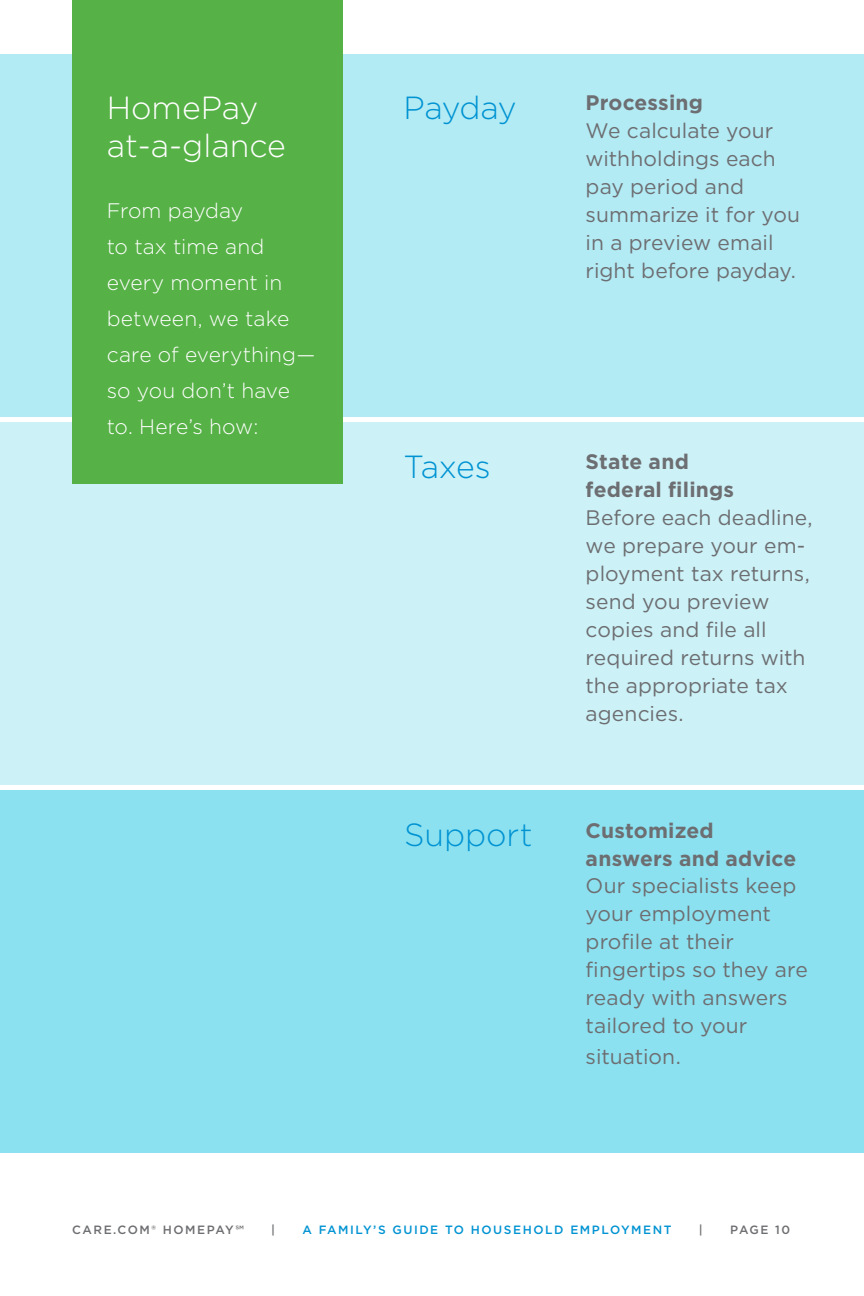
<style>
.page{position:relative;width:864px;height:1296px;background:#fff}
.page>*{position:absolute;margin:0;border:0;box-sizing:border-box;transform-origin:0 0}
.t1{font:300 32px "Gotham";letter-spacing:-.005em;color:#0093d2}
.t2{font:300 32px/38px "Gotham";color:#fff}
.t3{font:21px/28px "Gotham";color:#6d6e71}
.t4{font:300 21px/36px "Gotham";color:#fff}
.t5{font:700 21px/28px "Gotham";letter-spacing:.01em;color:#6d6e71}
.t6{font:500 12px "Gotham";letter-spacing:.13em;color:#0093d2}
.t7{font:500 12px "Gotham";letter-spacing:.13em;color:#6d6e71}
</style>
<div class="page">
<div style="left:0;top:54px;width:864px;height:363px;background:#b3ebf5"></div>
<div style="left:0;top:422px;width:864px;height:363px;background:#ccf2f8"></div>
<div style="left:0;top:790px;width:864px;height:363px;background:#8ce1f0"></div>
<div style="left:72px;top:0;width:271px;height:484px;background:#56b146"></div>
<h1 class="t2" style="left:107px;top:88px;width:181px">HomePay at-a-glance</h1>
<p class="t4" style="left:107px;top:192px;width:210px">From payday<br>to tax time and every moment in between, we take care of everything— so you don’t have to. Here’s how:</p>
<h1 class="t1" style="left:403px;top:87px;width:115px">Payday</h1>
<p class="t5" style="left:586px;top:89px;width:119px">Processing</p>
<p class="t3" style="left:586px;top:116px;width:216px">We calculate your withholdings each pay period and summarize it for you in a preview email right before payday.</p>
<h1 class="t1" style="left:403px;top:447px;width:89px">Taxes</h1>
<h1 class="t1" style="left:404px;top:815px;width:130px">Support</h1>
<p class="t5" style="left:586px;top:448px;width:150px">State and federal filings</p>
<p class="t3" style="left:586px;top:503px;width:229px">Before each deadline, we prepare your em&shy;ployment tax returns, send you preview copies and file all required returns with the appropriate tax agencies.</p>
<p class="t5" style="left:586px;top:816px;width:212px">Customized answers and advice</p>
<p class="t3" style="left:586px;top:872px;width:224px">Our specialists keep your employment profile at their fingertips so they are ready with answers tailored to your</p>
<p class="t3" style="left:586px;top:1043px;width:97px">situation.</p>
<p class="t7" style="left:72px;top:1222px;width:173px">CARE.COM® HOMEPAY℠</p>
<p class="t7" style="left:271px;top:1222px;width:5px">|</p>
<p class="t6" style="left:303px;top:1222px;width:370px">A FAMILY’S GUI DE TO HOUSEHOLD EMPLOYMENT</p>
<p class="t7" style="left:699px;top:1222px;width:5px">|</p>
<p class="t7" style="left:730px;top:1222px;width:11px">PAGE</p>
<p class="t7" style="left:775px;top:1222px;width:16px">10</p>
</div>
